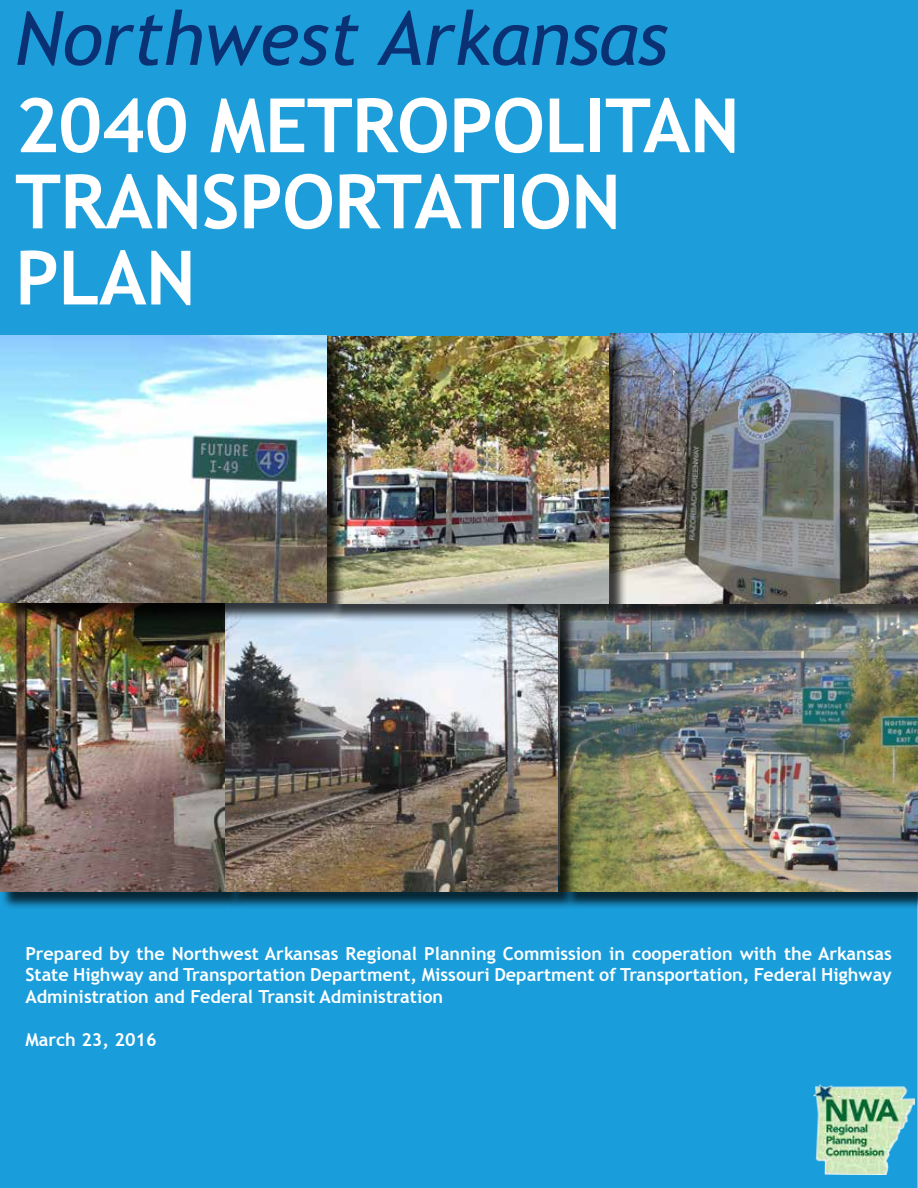
<style>
.page{position:relative;width:918px;height:1188px;background:#fff}
.page>*{position:absolute;margin:0;border:0;box-sizing:border-box;transform-origin:0 0}
.t1{font:700 75px/76.2px "Trebuchet MS";letter-spacing:-.01em;color:#fff}
.t2{font:italic 75px "Trebuchet MS";letter-spacing:-.01em;color:#082466}
.t3{font:700 18px/21.6px "Trebuchet MS";color:#fff;text-align:justify}
</style>
<div class="page">
<div style="left:0;top:910px;width:918px;height:278px;background:#1a9ddb"></div>
<div style="left:0;top:0;width:918px;height:339px;background:#1d9edb"></div>
<img style="left:813px;top:1085px;width:102px;height:89px">
<div style="left:0;top:605px;width:244px;height:305px;background:#000;opacity:.75"></div>
<img style="left:0;top:603px;width:227px;height:288px">
<div style="left:563px;top:605px;width:355px;height:305px;background:#000;opacity:.75"></div>
<img style="left:577px;top:622px;width:341px;height:269px">
<div style="left:227px;top:606px;width:350px;height:304px;background:#000;opacity:.75"></div>
<div style="left:612px;top:336px;width:306px;height:287px;background:#000;opacity:.75"></div>
<img style="left:610px;top:334px;width:308px;height:270px">
<div style="left:329px;top:339px;width:298px;height:283px;background:#000;opacity:.75"></div>
<img style="left:327px;top:337px;width:282px;height:267px">
<div style="left:2px;top:338px;width:343px;height:283px;background:#000;opacity:.75"></div>
<img style="left:0;top:336px;width:327px;height:266px">
<h1 class="t2" style="left:15px;top:-6px;width:654px">Northwest Arkansas</h1>
<h1 class="t1" style="left:15px;top:87px;width:726px">2040 METROPOLITAN<br>TRANSPORTATION<br>PLAN</h1>
<p class="t3" style="left:25px;top:942px;width:868px">Prepared by the Northwest Arkansas Regional Planning Commission in cooperation with the Arkansas State Highway and Transportation Department, Missouri Department of Transportation, Federal Highway Administration and Federal Transit Administration</p>
<p class="t3" style="left:25px;top:1029px;width:133px">March 23, 2016</p>
</div>
